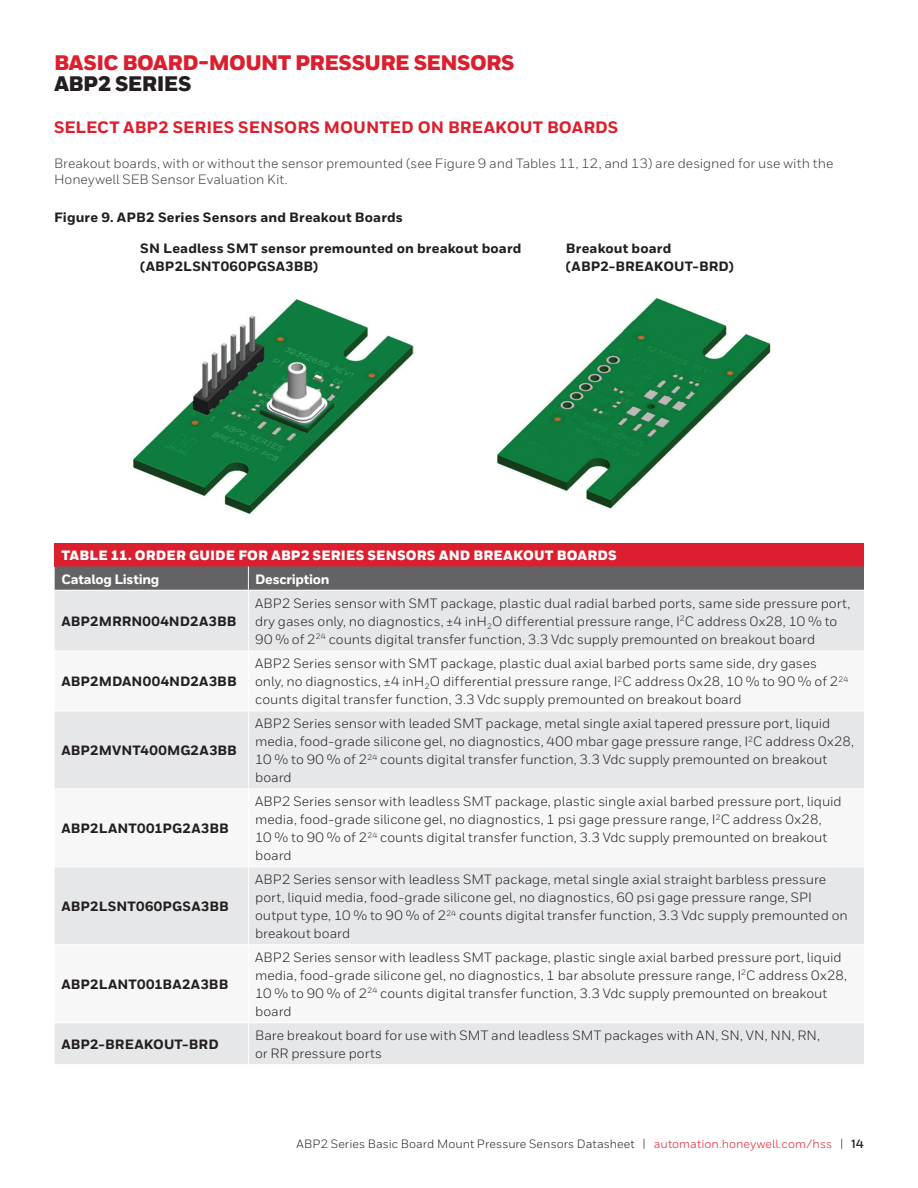
<style>
.page{position:relative;width:918px;height:1188px;background:#fff}
.page>*{position:absolute;margin:0;border:0;box-sizing:border-box;transform-origin:0 0}
.t1{font:900 21px "Honeywell Sans";letter-spacing:-.025em;color:#dc1f2e}
.t2{font:900 21px "Honeywell Sans";letter-spacing:-.025em;color:#231f20}
.t3{font:800 16.5px "Honeywell Sans";letter-spacing:.005em;color:#dc1f2e}
.t4{font:13.5px/18px "Honeywell Sans";color:#231f20}
.t5{font:800 13.5px/18px "Honeywell Sans";letter-spacing:.01em;color:#231f20}
.t6{font:13.5px/16.5px "Honeywell Sans";color:#3e3e3f}
.t7{font:900 13.5px "Honeywell Sans";letter-spacing:.015em;color:#fff}
.t8{font:800 13.5px "Honeywell Sans";letter-spacing:-.02em;color:#fff}
.t9{font:12px "Honeywell Sans";letter-spacing:.005em;color:#231f20}
.s1{color:#dc1f2e}
.s2{font-weight:700}
</style>
<div class="page">
<div style="left:55px;top:543px;width:809px;height:23px;background:#dc1f2e"></div>
<div style="left:55px;top:591px;width:809px;height:473px;background:#e6e7e9"></div>
<svg style="left:55px;top:652px;width:809px;height:370px"></svg>
<hr style="left:55px;top:944px;width:193px;height:1px;background:#fff">
<hr style="left:248px;top:944px;width:616px;height:1px;background:#fff">
<hr style="left:55px;top:711px;width:193px;height:1px;background:#fff">
<hr style="left:55px;top:788px;width:193px;height:1px;background:#fff">
<hr style="left:55px;top:866px;width:193px;height:1px;background:#fff">
<hr style="left:55px;top:1022px;width:193px;height:1px;background:#fff">
<hr style="left:248px;top:711px;width:616px;height:1px;background:#fff">
<hr style="left:248px;top:788px;width:616px;height:1px;background:#fff">
<hr style="left:248px;top:866px;width:616px;height:1px;background:#fff">
<hr style="left:248px;top:1022px;width:616px;height:1px;background:#fff">
<hr style="left:55px;top:651px;width:193px;height:1px;background:#fff">
<hr style="left:248px;top:651px;width:616px;height:1px;background:#fff">
<svg style="left:55px;top:566px;width:809px;height:24px;background:#676366"></svg>
<hr style="left:248px;top:591px;width:1px;height:60px;background:#fff">
<hr style="left:248px;top:651px;width:1px;height:60px;background:#fff">
<hr style="left:248px;top:711px;width:1px;height:77px;background:#fff">
<hr style="left:248px;top:789px;width:1px;height:77px;background:#fff">
<hr style="left:248px;top:867px;width:1px;height:77px;background:#fff">
<hr style="left:248px;top:945px;width:1px;height:77px;background:#fff">
<hr style="left:248px;top:1023px;width:1px;height:41px;background:#fff">
<img style="left:133px;top:299px;width:281px;height:216px">
<img style="left:497px;top:298px;width:274px;height:211px">
<h1 class="t1" style="left:54px;top:50px;width:462px">BASIC BOARD-MOUNT PRESSURE SENSORS</h1>
<h1 class="t2" style="left:54px;top:71px;width:139px">ABP2 SERIES</h1>
<p class="t3" style="left:54px;top:117px;width:566px">SELECT ABP2 SERIES SENSORS MOUNTED ON BREAKOUT BOARDS</p>
<p class="t6" style="left:54px;top:155px;width:781px">Breakout boards, with or without the sensor premounted (see Figure 9 and Tables 11, 12, and 13) are designed for use with the<br>Honeywell SEB Sensor Evaluation Kit.</p>
<p class="t5" style="left:54px;top:208px;width:350px">Figure 9. APB2 Series Sensors and Breakout Boards</p>
<p class="t5" style="left:140px;top:240px;width:383px">SN Leadless SMT sensor premounted on breakout board (ABP2LSNT060PGSA3BB)</p>
<p class="t5" style="left:566px;top:240px;width:107px">Breakout board</p>
<p class="t5" style="left:566px;top:258px;width:169px">(ABP2-BREAKOUT-BRD)</p>
<p class="t7" style="left:61px;top:547px;width:557px">TABLE 11. ORDER GUIDE FOR ABP2 SERIES SENSORS AND BREAKOUT BOARDS</p>
<p class="t8" style="left:61px;top:571px;width:100px">Catalog Listing</p>
<p class="t8" style="left:255px;top:571px;width:76px">Description</p>
<p class="t5" style="left:61px;top:613px;width:177px">ABP2MRRN004ND2A3BB</p>
<p class="t4" style="left:255px;top:594px;width:597px">ABP2 Series sensor with SMT package, plastic dual radial barbed ports, same side pressure port, dry gases only, no diagnostics, ±4 inH<sub>2</sub>O differential pressure range, I<sup>2</sup>C address 0x28, 10 % to<br>90 % of 2<sup>24</sup> counts digital transfer function, 3.3 Vdc supply premounted on breakout board</p>
<p class="t5" style="left:61px;top:673px;width:177px">ABP2MDAN004ND2A3BB</p>
<p class="t5" style="left:61px;top:742px;width:177px">ABP2MVNT400MG2A3BB</p>
<p class="t5" style="left:61px;top:820px;width:169px">ABP2LANT001PG2A3BB</p>
<p class="t5" style="left:61px;top:898px;width:169px">ABP2LSNT060PGSA3BB</p>
<p class="t5" style="left:61px;top:976px;width:168px">ABP2LANT001BA2A3BB</p>
<p class="t4" style="left:255px;top:655px;width:595px">ABP2 Series sensor with SMT package, plastic dual axial barbed ports same side, dry gases only, no diagnostics, ±4 inH<sub>2</sub>O differential pressure range, I<sup>2</sup>C address 0x28, 10 % to 90 % of 2<sup>24 </sup>counts digital transfer function, 3.3 Vdc supply premounted on breakout board</p>
<p class="t4" style="left:255px;top:714px;width:601px">ABP2 Series sensor with leaded SMT package, metal single axial tapered pressure port, liquid media, food-grade silicone gel, no diagnostics, 400 mbar gage pressure range, I<sup>2</sup>C address 0x28, 10 % to 90 % of 2<sup>24</sup> counts digital transfer function, 3.3 Vdc supply premounted on breakout board</p>
<p class="t4" style="left:255px;top:792px;width:588px">ABP2 Series sensor with leadless SMT package, plastic single axial barbed pressure port, liquid media, food-grade silicone gel, no diagnostics, 1 psi gage pressure range, I<sup>2</sup>C address 0x28,<br>10 % to 90 % of 2<sup>24</sup> counts digital transfer function, 3.3 Vdc supply premounted on breakout board</p>
<p class="t4" style="left:255px;top:870px;width:594px">ABP2 Series sensor with leadless SMT package, metal single axial straight barbless pressure port, liquid media, food-grade silicone gel, no diagnostics, 60 psi gage pressure range, SPI output type, 10 % to 90 % of 2<sup>24</sup> counts digital transfer function, 3.3 Vdc supply premounted on breakout board</p>
<p class="t4" style="left:255px;top:948px;width:593px">ABP2 Series sensor with leadless SMT package, plastic single axial barbed pressure port, liquid media, food-grade silicone gel, no diagnostics, 1 bar absolute pressure range, I<sup>2</sup>C address 0x28, 10 % to 90 % of 2<sup>24</sup> counts digital transfer function, 3.3 Vdc supply premounted on breakout board</p>
<p class="t5" style="left:61px;top:1036px;width:159px">ABP2-BREAKOUT-BRD</p>
<p class="t4" style="left:255px;top:1026px;width:566px">Bare breakout board for use with SMT and leadless SMT packages with AN, SN, VN, NN, RN, or RR pressure ports</p>
<p class="t9" style="left:297px;top:1136px;width:569px">ABP2 Series Basic Board Mount Pressure Sensors Datasheet | <span class="s1">automation.honeywell.com/hss</span> | <span class="s2">14</span></p>
</div>
